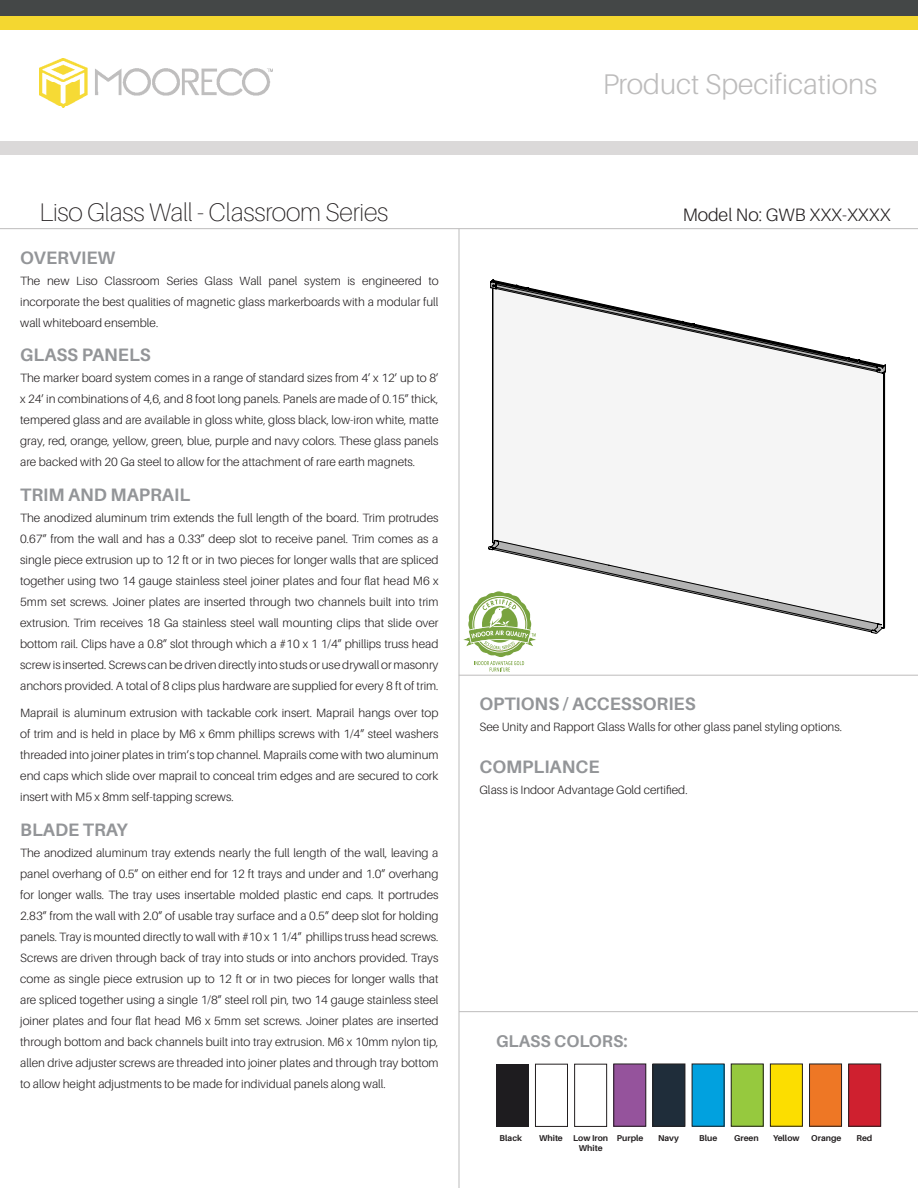
<style>
.page{position:relative;width:918px;height:1188px;background:#fff}
.page>*{position:absolute;margin:0;border:0;box-sizing:border-box;transform-origin:0 0}
.t1{font:300 28.5px "Aileron";color:#bdbcbc}
.Header_-_Product_Nam{font:100 25.5px "Aileron";letter-spacing:-.01em;color:#231f20}
.Copy_-_Paragraph{font:700 18px "Aileron";color:#939598}
.t2{font:300 18px "Aileron";color:#231f20}
.Header_-_Subhead{font:700 16.95px "Aileron";color:#939598}
.Copy_-_Paragraph-2{font:300 12px/21px "Aileron";color:#231f20;text-align:justify}
.Header_-_Subhead-2{font:300 12px/21px "Aileron";color:#231f20;text-align:justify}
.Caption_-_Centered_B{font:700 8.55px "Aileron";color:#231f20}
</style>
<div class="page">
<div style="left:0;top:12px;width:918px;height:17px;background:#f4d730"></div>
<div style="left:0;top:0;width:918px;height:16px;background:#444747"></div>
<div style="left:0;top:141px;width:918px;height:14px;background:#dbd9d9"></div>
<hr style="left:0;top:228px;width:918px;height:1px;background:#bdbcbc">
<hr style="left:459px;top:1011px;width:459px;height:1px;background:#bdbcbc">
<hr style="left:459px;top:675px;width:459px;height:1px;background:#bdbcbc">
<hr style="left:459px;top:229px;width:1px;height:959px;background:#bdbcbc">
<img style="left:39px;top:58px;width:233px;height:49px">
<div style="left:496px;top:1064px;width:33px;height:63px;background:#1e1c1f"></div>
<div style="left:535px;top:1064px;width:33px;height:63px;border:1px solid #231f20"></div>
<div style="left:653px;top:1064px;width:32px;height:62px;background:#1f2d3a"></div>
<div style="left:653px;top:1064px;width:32px;height:62px;border:1px solid #231f20"></div>
<div style="left:692px;top:1064px;width:32px;height:62px;background:#01a1df"></div>
<div style="left:731px;top:1064px;width:32px;height:62px;background:#96c93e"></div>
<div style="left:731px;top:1064px;width:32px;height:62px;border:1px solid #231f20"></div>
<div style="left:770px;top:1064px;width:32px;height:62px;background:#fcde00"></div>
<div style="left:770px;top:1064px;width:33px;height:62px;border:1px solid #231f20"></div>
<div style="left:810px;top:1064px;width:32px;height:62px;background:#ee7725"></div>
<div style="left:809px;top:1064px;width:33px;height:62px;border:1px solid #231f20"></div>
<div style="left:849px;top:1064px;width:32px;height:62px;background:#cf202f"></div>
<div style="left:848px;top:1064px;width:33px;height:62px;border:1px solid #231f20"></div>
<div style="left:614px;top:1064px;width:32px;height:62px;background:#95539c"></div>
<div style="left:614px;top:1064px;width:32px;height:62px;border:1px solid #231f20"></div>
<div style="left:574px;top:1064px;width:33px;height:63px;border:1px solid #231f20"></div>
<svg style="left:490px;top:279px;width:396px;height:350px"></svg>
<svg style="left:459px;top:540px;width:424px;height:132px"></svg>
<h1 class="t1" style="left:602px;top:69px;width:276px">Product Specifications</h1>
<p class="Header_-_Product_Nam" style="left:39px;top:198px;width:351px">Liso Glass Wall - Classroom Series</p>
<h3 class="t2" style="left:683px;top:205px;width:210px">Model No: GWB XXX-XXXX</h3>
<p class="Copy_-_Paragraph" style="left:20px;top:247px;width:97px">OVERVIEW</p>
<p class="Copy_-_Paragraph-2" style="left:20px;top:270px;width:420px">The new Liso Classroom Series Glass Wall panel system is engineered to incorporate the best qualities of magnetic glass markerboards with a modular full wall whiteboard ensemble.</p>
<p class="Copy_-_Paragraph" style="left:20px;top:345px;width:132px">GLASS PANELS</p>
<p class="Header_-_Subhead-2" style="left:20px;top:368px;width:420px">The marker board system comes in a range of standard sizes from 4’ x 12’ up to 8’ x 24’ in combinations of 4,6, and 8 foot long panels. Panels are made of 0.15” thick, tempered glass and are available in gloss white, gloss black, low-iron white, matte gray, red, orange, yellow, green, blue, purple and navy colors. These glass panels are backed with 20 Ga steel to allow for the attachment of rare earth magnets.</p>
<p class="Copy_-_Paragraph" style="left:20px;top:484px;width:171px">TRIM AND MAPRAIL</p>
<p class="Copy_-_Paragraph-2" style="left:20px;top:507px;width:420px">The anodized aluminum trim extends the full length of the board. Trim protrudes 0.67” from the wall and has a 0.33” deep slot to receive panel. Trim comes as a single piece extrusion up to 12 ft or in two pieces for longer walls that are spliced together using two 14 gauge stainless steel joiner plates and four flat head M6 x 5mm set screws. Joiner plates are inserted through two channels built into trim extrusion. Trim receives 18 Ga stainless steel wall mounting clips that slide over bottom rail. Clips have a 0.8” slot through which a #10 x 1 1/4” phillips truss head screw is inserted. Screws can be driven directly into studs or use drywall or masonry anchors provided. A total of 8 clips plus hardware are supplied for every 8 ft of trim.</p>
<p class="Copy_-_Paragraph-2" style="left:20px;top:703px;width:420px">Maprail is aluminum extrusion with tackable cork insert. Maprail hangs over top of trim and is held in place by M6 x 6mm phillips screws with 1/4” steel washers threaded into joiner plates in trim’s top channel. Maprails come with two aluminum end caps which slide over maprail to conceal trim edges and are secured to cork insert with M5 x 8mm self-tapping screws.</p>
<p class="Copy_-_Paragraph" style="left:20px;top:820px;width:109px">BLADE TRAY</p>
<p class="Copy_-_Paragraph-2" style="left:20px;top:842px;width:420px">The anodized aluminum tray extends nearly the full length of the wall, leaving a panel overhang of 0.5” on either end for 12 ft trays and under and 1.0” overhang for longer walls. The tray uses insertable molded plastic end caps. It portrudes 2.83” from the wall with 2.0” of usable tray surface and a 0.5” deep slot for holding panels. Tray is mounted directly to wall with #10 x 1 1/4” phillips truss head screws.<br>Screws are driven through back of tray into studs or into anchors provided. Trays come as single piece extrusion up to 12 ft or in two pieces for longer walls that are spliced together using a single 1/8” steel roll pin, two 14 gauge stainless steel joiner plates and four flat head M6 x 5mm set screws. Joiner plates are inserted through bottom and back channels built into tray extrusion. M6 x 10mm nylon tip, allen drive adjuster screws are threaded into joiner plates and through tray bottom to allow height adjustments to be made for individual panels along wall.</p>
<p class="Copy_-_Paragraph" style="left:479px;top:694px;width:218px">OPTIONS / ACCESSORIES</p>
<p class="Header_-_Subhead-2" style="left:479px;top:716px;width:364px">See Unity and Rapport Glass Walls for other glass panel styling options.</p>
<p class="Copy_-_Paragraph" style="left:479px;top:757px;width:122px">COMPLIANCE</p>
<p class="Header_-_Subhead-2" style="left:479px;top:779px;width:210px">Glass is Indoor Advantage Gold certified.</p>
<p class="Header_-_Subhead" style="left:496px;top:1031px;width:133px">GLASS COLORS:</p>
<p class="Caption_-_Centered_B" style="left:500px;top:1133px;width:24px">Black</p>
<p class="Caption_-_Centered_B" style="left:539px;top:1133px;width:25px">White</p>
<p class="Caption_-_Centered_B" style="left:573px;top:1133px;width:37px">Low Iron</p>
<p class="Caption_-_Centered_B" style="left:617px;top:1133px;width:28px">Purple</p>
<p class="Caption_-_Centered_B" style="left:658px;top:1133px;width:22px">Navy</p>
<p class="Caption_-_Centered_B" style="left:699px;top:1133px;width:20px">Blue</p>
<p class="Caption_-_Centered_B" style="left:734px;top:1133px;width:26px">Green</p>
<p class="Caption_-_Centered_B" style="left:773px;top:1133px;width:28px">Yellow</p>
<p class="Caption_-_Centered_B" style="left:811px;top:1133px;width:32px">Orange</p>
<p class="Caption_-_Centered_B" style="left:856px;top:1133px;width:17px">Red</p>
<p class="Caption_-_Centered_B" style="left:579px;top:1143px;width:25px">White</p>
</div>
